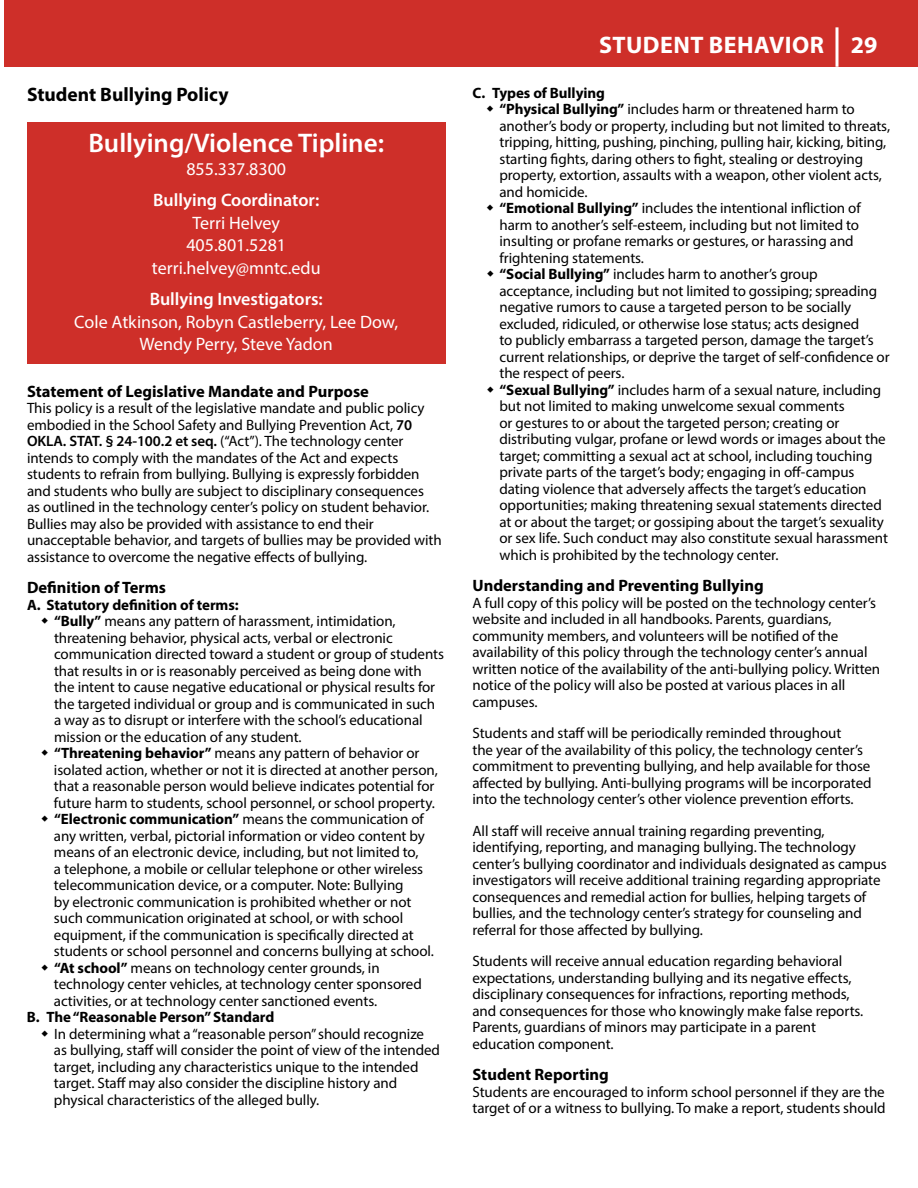
<style>
.page{position:relative;width:918px;height:1188px;background:#fff}
.page>*{position:absolute;margin:0;border:0;box-sizing:border-box;transform-origin:0 0}
.t1{font:600 27px "Myriad Pro";color:#fff}
.t2{font:700 24px "Myriad Pro";letter-spacing:.02em;color:#fff}
.t3{font:700 19.5px "Myriad Pro";color:#000}
.t4{font:18px/22.5px "Myriad Pro";color:#fff;text-align:center}
.t5{font:600 18px "Myriad Pro";color:#fff}
.t6{font:700 16.5px "Myriad Pro";color:#000}
.t7{font:15px/16.5px "Myriad Pro";letter-spacing:-.005em;color:#000}
.t8{font:700 15px "Myriad Pro";letter-spacing:-.005em;color:#000}
.s1{font-weight:600}
.s2{font-weight:700}
</style>
<div class="page">
<div style="left:4px;top:0;width:914px;height:68px;background:#ce2f29"></div>
<hr style="left:836px;top:27px;width:2px;height:40px;background:#fff">
<div style="left:27px;top:123px;width:419px;height:45px;background:#ce2f29"></div>
<div style="left:27px;top:152px;width:419px;height:36px;background:#ce2f29"></div>
<div style="left:27px;top:184px;width:419px;height:36px;background:#ce2f29"></div>
<div style="left:27px;top:206px;width:419px;height:36px;background:#ce2f29"></div>
<div style="left:27px;top:229px;width:419px;height:36px;background:#ce2f29"></div>
<div style="left:27px;top:251px;width:419px;height:36px;background:#ce2f29"></div>
<div style="left:27px;top:283px;width:419px;height:36px;background:#ce2f29"></div>
<div style="left:27px;top:305px;width:419px;height:59px;background:#ce2f29"></div>
<h3 class="t3" style="left:27px;top:82px;width:203px">Student Bullying Policy</h3>
<h1 class="t1" style="left:88px;top:126px;width:297px">Bullying/Violence Tipline:</h1>
<p class="t4" style="left:186px;top:157px;width:101px">855.337.8300</p>
<p class="t5" style="left:153px;top:189px;width:168px">Bullying Coordinator:</p>
<p class="t4" style="left:152px;top:211px;width:170px">Terri Helvey<br>405.801.5281 terri.helvey@mntc.edu</p>
<p class="t5" style="left:150px;top:288px;width:175px">Bullying Investigators:</p>
<p class="t4" style="left:74px;top:310px;width:325px">Cole Atkinson, Robyn Castleberry, Lee Dow,<br>Wendy Perry, Steve Yadon</p>
<p class="t6" style="left:27px;top:380px;width:344px">Statement of Legislative Mandate and Purpose</p>
<p class="t7" style="left:27px;top:400px;width:416px">This policy is a result of the legislative mandate and public policy embodied in the School Safety and Bullying Prevention Act, <span class="s1">70<br>OKLA. STAT. § 24-100.2 et seq.</span> (“Act”). The technology center intends to comply with the mandates of the Act and expects students to refrain from bullying. Bullying is expressly forbidden and students who bully are subject to disciplinary consequences<br>as outlined in the technology center’s policy on student behavior.<br>Bullies may also be provided with assistance to end their unacceptable behavior, and targets of bullies may be provided with assistance to overcome the negative effects of bullying.</p>
<p class="t6" style="left:27px;top:577px;width:141px">Definition of Terms</p>
<p class="t7" style="left:54px;top:596px;width:392px;text-indent:-27px"><span class="s2">A. Statutory definition of terms:<br>“Bully”</span> means any pattern of harassment, intimidation, threatening behavior, physical acts, verbal or electronic communication directed toward a student or group of students that results in or is reasonably perceived as being done with the intent to cause negative educational or physical results for the targeted individual or group and is communicated in such a way as to disrupt or interfere with the school’s educational mission or the education of any student.<br><span class="s2">“Threatening behavior”</span> means any pattern of behavior or isolated action, whether or not it is directed at another person, that a reasonable person would believe indicates potential for future harm to students, school personnel, or school property. <span class="s2">“Electronic communication”</span> means the communication of any written, verbal, pictorial information or video content by means of an electronic device, including, but not limited to,<br>a telephone, a mobile or cellular telephone or other wireless telecommunication device, or a computer. Note: Bullying<br>by electronic communication is prohibited whether or not such communication originated at school, or with school equipment, if the communication is specifically directed at students or school personnel and concerns bullying at school. <span class="s2">“At school”</span> means on technology center grounds, in technology center vehicles, at technology center sponsored activities, or at technology center sanctioned events.</p>
<p class="t8" style="left:27px;top:1007px;width:249px">B. The “Reasonable Person” Standard</p>
<p class="t7" style="left:54px;top:1025px;width:387px">In determining what a “reasonable person” should recognize as bullying, staff will consider the point of view of the intended target, including any characteristics unique to the intended target. Staff may also consider the discipline history and physical characteristics of the alleged bully.</p>
<h2 class="t2" style="left:599px;top:29px;width:280px">STUDENT BEHAVIOR 29</h2>
<p class="t7" style="left:499px;top:84px;width:392px;text-indent:-27px"><span class="s2">C. Types of Bullying<br>“Physical Bullying”</span> includes harm or threatened harm to another’s body or property, including but not limited to threats, tripping, hitting, pushing, pinching, pulling hair, kicking, biting, starting fights, daring others to fight, stealing or destroying property, extortion, assaults with a weapon, other violent acts, and homicide.<br><span class="s2">“Emotional Bullying”</span> includes the intentional infliction of harm to another’s self-esteem, including but not limited to insulting or profane remarks or gestures, or harassing and frightening statements.<br><span class="s2">“Social Bullying”</span> includes harm to another’s group acceptance, including but not limited to gossiping; spreading negative rumors to cause a targeted person to be socially excluded, ridiculed, or otherwise lose status; acts designed<br>to publicly embarrass a targeted person, damage the target’s current relationships, or deprive the target of self-confidence or the respect of peers.<br><span class="s2">“Sexual Bullying”</span> includes harm of a sexual nature, including but not limited to making unwelcome sexual comments<br>or gestures to or about the targeted person; creating or distributing vulgar, profane or lewd words or images about the target; committing a sexual act at school, including touching private parts of the target’s body; engaging in off-campus dating violence that adversely affects the target’s education opportunities; making threatening sexual statements directed at or about the target; or gossiping about the target’s sexuality or sex life. Such conduct may also constitute sexual harassment which is prohibited by the technology center.</p>
<p class="t6" style="left:472px;top:575px;width:293px">Understanding and Preventing Bullying</p>
<p class="t7" style="left:472px;top:594px;width:409px">A full copy of this policy will be posted on the technology center’s website and included in all handbooks. Parents, guardians, community members, and volunteers will be notified of the availability of this policy through the technology center’s annual written notice of the availability of the anti-bullying policy. Written notice of the policy will also be posted at various places in all campuses.</p>
<p class="t7" style="left:472px;top:725px;width:401px">Students and staff will be periodically reminded throughout<br>the year of the availability of this policy, the technology center’s commitment to preventing bullying, and help available for those affected by bullying. Anti-bullying programs will be incorporated into the technology center’s other violence prevention efforts.</p>
<p class="t7" style="left:472px;top:822px;width:416px">All staff will receive annual training regarding preventing, identifying, reporting, and managing bullying. The technology center’s bullying coordinator and individuals designated as campus investigators will receive additional training regarding appropriate consequences and remedial action for bullies, helping targets of bullies, and the technology center’s strategy for counseling and referral for those affected by bullying.</p>
<p class="t7" style="left:472px;top:953px;width:391px">Students will receive annual education regarding behavioral expectations, understanding bullying and its negative effects, disciplinary consequences for infractions, reporting methods, and consequences for those who knowingly make false reports.<br>Parents, guardians of minors may participate in a parent education component.</p>
<p class="t6" style="left:472px;top:1064px;width:138px">Student Reporting</p>
<p class="t7" style="left:472px;top:1083px;width:415px">Students are encouraged to inform school personnel if they are the target of or a witness to bullying. To make a report, students should</p>
</div>
